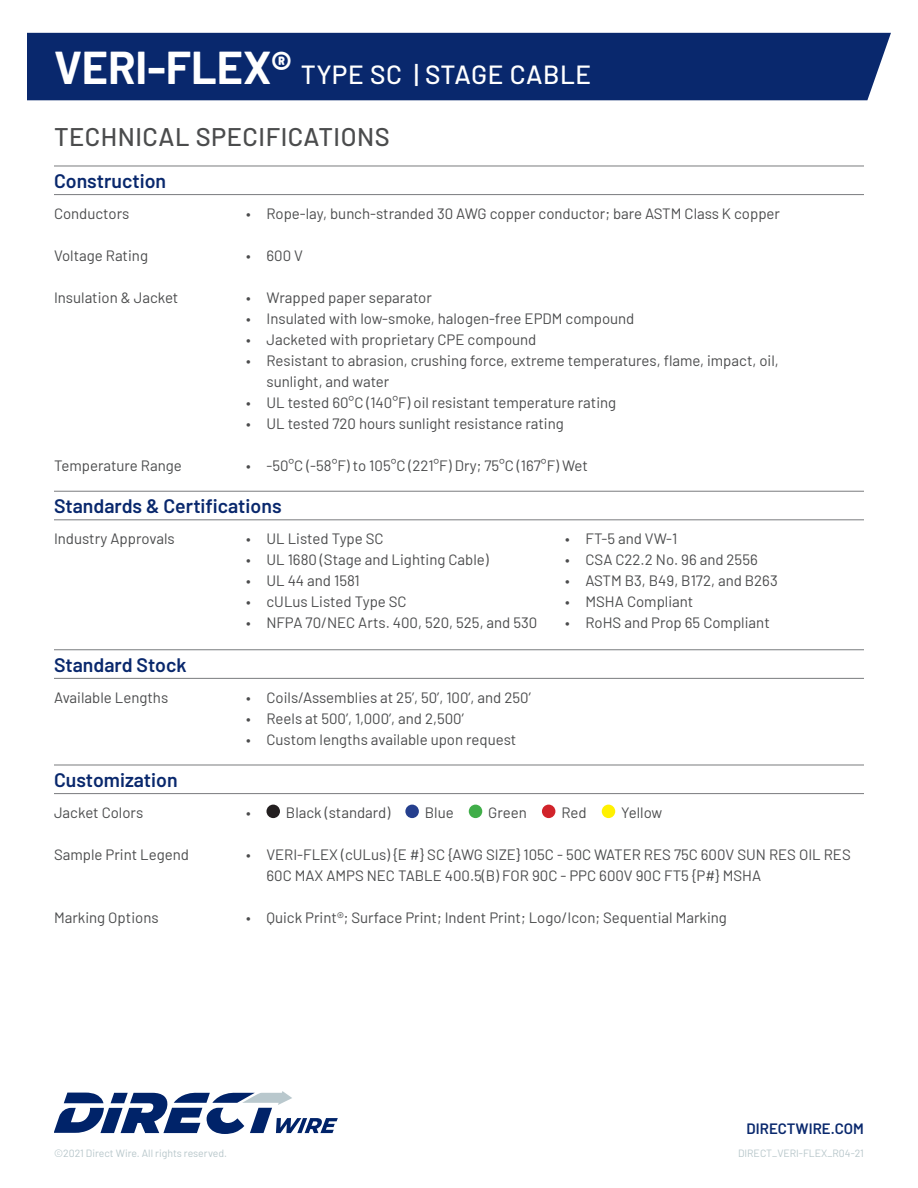
<style>
.page{position:relative;width:918px;height:1188px;background:#fff}
.page>*{position:absolute;margin:0;border:0;box-sizing:border-box;transform-origin:0 0}
.t1{font:500 26.25px "Barlow";letter-spacing:.02em;color:#fff}
.t2{font:500 25.5px "Barlow";letter-spacing:.02em;color:#4b4c4d}
.t3{font:600 19.5px "Barlow";color:#09286d}
.t4{font:15px/21px "Barlow";color:#4b4c4d}
.t5{font:600 15px "Barlow";color:#09286d}
.t6{font:10.5px "Barlow";color:#b7c6ca}
.s1{font-weight:700;font-size:45px}
</style>
<div class="page">
<div style="left:27px;top:33px;width:864px;height:67px;background:#09286d"></div>
<hr style="left:54px;top:194px;width:810px;height:1px;background:#797b7e">
<hr style="left:54px;top:166px;width:810px;height:1px;background:#797b7e">
<hr style="left:54px;top:520px;width:810px;height:1px;background:#797b7e">
<hr style="left:54px;top:491px;width:810px;height:1px;background:#797b7e">
<hr style="left:54px;top:793px;width:810px;height:1px;background:#797b7e">
<div style="left:266px;top:805px;width:14px;height:13px;background:#231f20;border-radius:50%"></div>
<div style="left:405px;top:805px;width:14px;height:13px;background:#253f8e;border-radius:50%"></div>
<div style="left:469px;top:805px;width:13px;height:13px;background:#40ae49;border-radius:50%"></div>
<div style="left:542px;top:805px;width:13px;height:13px;background:#d1232a;border-radius:50%"></div>
<div style="left:602px;top:805px;width:13px;height:13px;background:#fff101;border-radius:50%"></div>
<hr style="left:54px;top:765px;width:810px;height:1px;background:#797b7e">
<svg style="left:54px;top:1091px;width:284px;height:43px"></svg>
<hr style="left:54px;top:678px;width:810px;height:1px;background:#797b7e">
<hr style="left:54px;top:650px;width:810px;height:1px;background:#797b7e">
<p class="t1" style="left:54px;top:55px;width:539px"><span class="s1">VERI-FLEX®</span> TYPE SC | STAGE CABLE</p>
<p class="t2" style="left:54px;top:118px;width:337px">TECHNICAL SPECIFICATIONS</p>
<p class="t3" style="left:54px;top:167px;width:114px">Construction</p>
<p class="t4" style="left:54px;top:202px;width:77px">Conductors</p>
<p class="t4" style="left:54px;top:244px;width:96px">Voltage Rating</p>
<p class="t4" style="left:54px;top:286px;width:126px">Insulation &amp; Jacket</p>
<p class="t4" style="left:246px;top:202px;width:535px">• Rope-lay, bunch-stranded 30 AWG copper conductor; bare ASTM Class K copper</p>
<p class="t4" style="left:246px;top:244px;width:58px">• 600 V</p>
<p class="t4" style="left:246px;top:286px;width:187px">• Wrapped paper separator</p>
<p class="t4" style="left:246px;top:307px;width:390px">• Insulated with low-smoke, halogen-free EPDM compound</p>
<p class="t4" style="left:246px;top:328px;width:292px">• Jacketed with proprietary CPE compound</p>
<p class="t4" style="left:266px;top:349px;width:514px;text-indent:-20px">• Resistant to abrasion, crushing force, extreme temperatures, flame, impact, oil, sunlight, and water</p>
<p class="t4" style="left:246px;top:391px;width:372px">• UL tested 60°C (140°F) oil resistant temperature rating</p>
<p class="t4" style="left:246px;top:412px;width:319px">• UL tested 720 hours sunlight resistance rating</p>
<p class="t4" style="left:246px;top:454px;width:343px">• -50°C (-58°F) to 105°C (221°F) Dry; 75°C (167°F) Wet</p>
<p class="t3" style="left:54px;top:492px;width:229px">Standards &amp; Certifications</p>
<p class="t4" style="left:54px;top:527px;width:122px">Industry Approvals</p>
<p class="t4" style="left:246px;top:527px;width:139px">• UL Listed Type SC</p>
<p class="t4" style="left:246px;top:548px;width:244px">• UL 1680 (Stage and Lighting Cable)</p>
<p class="t4" style="left:246px;top:569px;width:115px">• UL 44 and 1581</p>
<p class="t4" style="left:246px;top:590px;width:162px">• cULus Listed Type SC</p>
<p class="t4" style="left:246px;top:611px;width:293px">• NFPA 70/NEC Arts. 400, 520, 525, and 530</p>
<p class="t4" style="left:54px;top:454px;width:129px">Temperature Range</p>
<p class="t4" style="left:565px;top:527px;width:114px">• FT-5 and VW-1</p>
<p class="t4" style="left:565px;top:548px;width:194px">• CSA C22.2 No. 96 and 2556</p>
<p class="t4" style="left:565px;top:569px;width:214px">• ASTM B3, B49, B172, and B263</p>
<p class="t4" style="left:565px;top:590px;width:130px">• MSHA Compliant</p>
<p class="t4" style="left:565px;top:611px;width:206px">• RoHS and Prop 65 Compliant</p>
<p class="t3" style="left:54px;top:651px;width:134px">Standard Stock</p>
<p class="t4" style="left:54px;top:686px;width:116px">Available Lengths</p>
<p class="t4" style="left:246px;top:686px;width:286px">• Coils/Assemblies at 25’, 50’, 100’, and 250’</p>
<p class="t4" style="left:246px;top:707px;width:219px">• Reels at 500’, 1,000’, and 2,500’</p>
<p class="t4" style="left:246px;top:728px;width:272px">• Custom lengths available upon request</p>
<p class="t3" style="left:54px;top:766px;width:125px">Customization</p>
<p class="t4" style="left:54px;top:801px;width:91px">Jacket Colors</p>
<p class="t4" style="left:54px;top:843px;width:136px">Sample Print Legend</p>
<p class="t4" style="left:54px;top:906px;width:106px">Marking Options</p>
<p class="t4" style="left:246px;top:801px;width:146px">• Black (standard)</p>
<p class="t4" style="left:425px;top:801px;width:30px">Blue</p>
<p class="t4" style="left:488px;top:801px;width:40px">Green</p>
<p class="t4" style="left:561px;top:801px;width:27px">Red</p>
<p class="t4" style="left:621px;top:801px;width:43px">Yellow</p>
<p class="t4" style="left:266px;top:843px;width:586px;text-indent:-20px">• VERI-FLEX (cULus) {E #} SC {AWG SIZE} 105C - 50C WATER RES 75C 600V SUN RES OIL RES<br>60C MAX AMPS NEC TABLE 400.5(B) FOR 90C - PPC 600V 90C FT5 {P#} MSHA</p>
<p class="t4" style="left:246px;top:906px;width:482px">• Quick Print®; Surface Print; Indent Print; Logo/Icon; Sequential Marking</p>
<p class="t5" style="left:747px;top:1118px;width:119px">DIRECTWIRE.COM</p>
<p class="t6" style="left:54px;top:1145px;width:175px">©2021 Direct Wire. All rights reserved.</p>
<p class="t6" style="left:738px;top:1145px;width:127px">DIRECT_VERI-FLEX_R04-21</p>
</div>
